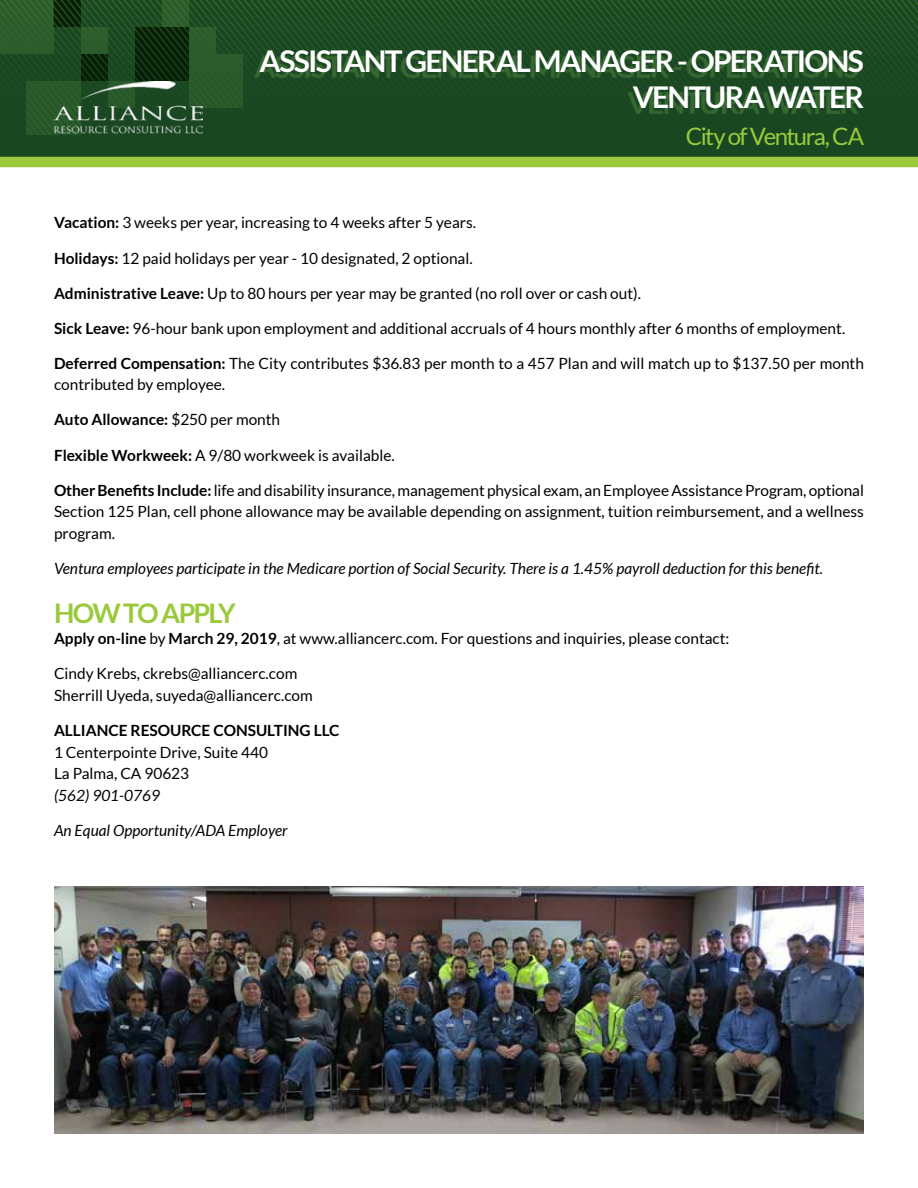
<style>
.page{position:relative;width:918px;height:1188px;background:#fff}
.page>*{position:absolute;margin:0;border:0;box-sizing:border-box;transform-origin:0 0}
.t1{font:700 30px/36px "Lato";letter-spacing:-.06em;color:#fff;text-align:right}
.t2{font:700 27px "Lato";letter-spacing:-.075em;color:#9aca3c}
.t3{font:24px "Lato";letter-spacing:-.065em;color:#9aca3c}
.t4{font:15.45px/21.6px "Lato";color:#000}
.t5{font:italic 15.45px "Lato";color:#000}
.t6{font:700 15.45px "Lato";color:#000}
.s1{font-weight:700}
.s2{font-weight:400}
</style>
<div class="page">
<svg style="left:0;top:0;width:918px;height:157px;background:#1d4a22"></svg>
<img style="left:53px;top:82px;width:149px;height:53px">
<div style="left:254px;top:55px;width:604px;height:59px;background:#407237;opacity:.75"></div>
<img style="left:54px;top:886px;width:810px;height:248px">
<div style="left:0;top:157px;width:918px;height:10px;background:#9aca3c"></div>
<h1 class="t1" style="left:260px;top:43px;width:606px">ASSISTANT GENERAL MANAGER - OPERATIONS<br>VENTURA WATER</h1>
<h3 class="t3" style="left:686px;top:123px;width:180px">City of Ventura, CA</h3>
<p class="t4" style="left:54px;top:212px;width:424px"><span class="s1">Vacation:</span> 3 weeks per year, increasing to 4 weeks after 5 years.</p>
<p class="t4" style="left:54px;top:247px;width:420px"><span class="s1">Holidays:</span> 12 paid holidays per year - 10 designated, 2 optional.</p>
<p class="t4" style="left:54px;top:282px;width:589px"><span class="s1">Administrative Leave:</span> Up to 80 hours per year may be granted (no roll over or cash out).</p>
<p class="t4" style="left:54px;top:317px;width:793px"><span class="s1">Sick Leave:</span> 96-hour bank upon employment and additional accruals of 4 hours monthly after 6 months of employment.</p>
<p class="t4" style="left:54px;top:352px;width:812px"><span class="s1">Deferred Compensation:</span> The City contributes $36.83 per month to a 457 Plan and will match up to $137.50 per month contributed by employee.</p>
<p class="t6" style="left:54px;top:411px;width:228px">Auto Allowance: <span class="s2">$250 per month</span></p>
<p class="t4" style="left:54px;top:444px;width:342px"><span class="s1">Flexible Workweek:</span> A 9/80 workweek is available.</p>
<p class="t4" style="left:54px;top:479px;width:812px;text-align:justify"><span class="s1">Other Benefits Include:</span> life and disability insurance, management physical exam, an Employee Assistance Program, optional Section 125 Plan, cell phone allowance may be available depending on assignment, tuition reimbursement, and a wellness program.</p>
<p class="t5" style="left:54px;top:560px;width:771px">Ventura employees participate in the Medicare portion of Social Security. There is a 1.45% payroll deduction for this benefit.</p>
<h2 class="t2" style="left:54px;top:597px;width:183px">HOW TO APPLY</h2>
<p class="t4" style="left:54px;top:628px;width:677px"><span class="s1">Apply on-line</span> by <span class="s1">March 29, 2019</span>, at www.alliancerc.com. For questions and inquiries, please contact:</p>
<p class="t4" style="left:54px;top:663px;width:260px">Cindy Krebs, ckrebs@alliancerc.com<br>Sherrill Uyeda, suyeda@alliancerc.com</p>
<p class="t6" style="left:54px;top:722px;width:287px">ALLIANCE RESOURCE CONSULTING LLC</p>
<p class="t4" style="left:54px;top:741px;width:216px">1 Centerpointe Drive, Suite 440<br>La Palma, CA 90623</p>
<p class="t5" style="left:54px;top:787px;width:108px">(562) 901-0769</p>
<p class="t5" style="left:54px;top:822px;width:235px">An Equal Opportunity/ADA Employer</p>
</div>
